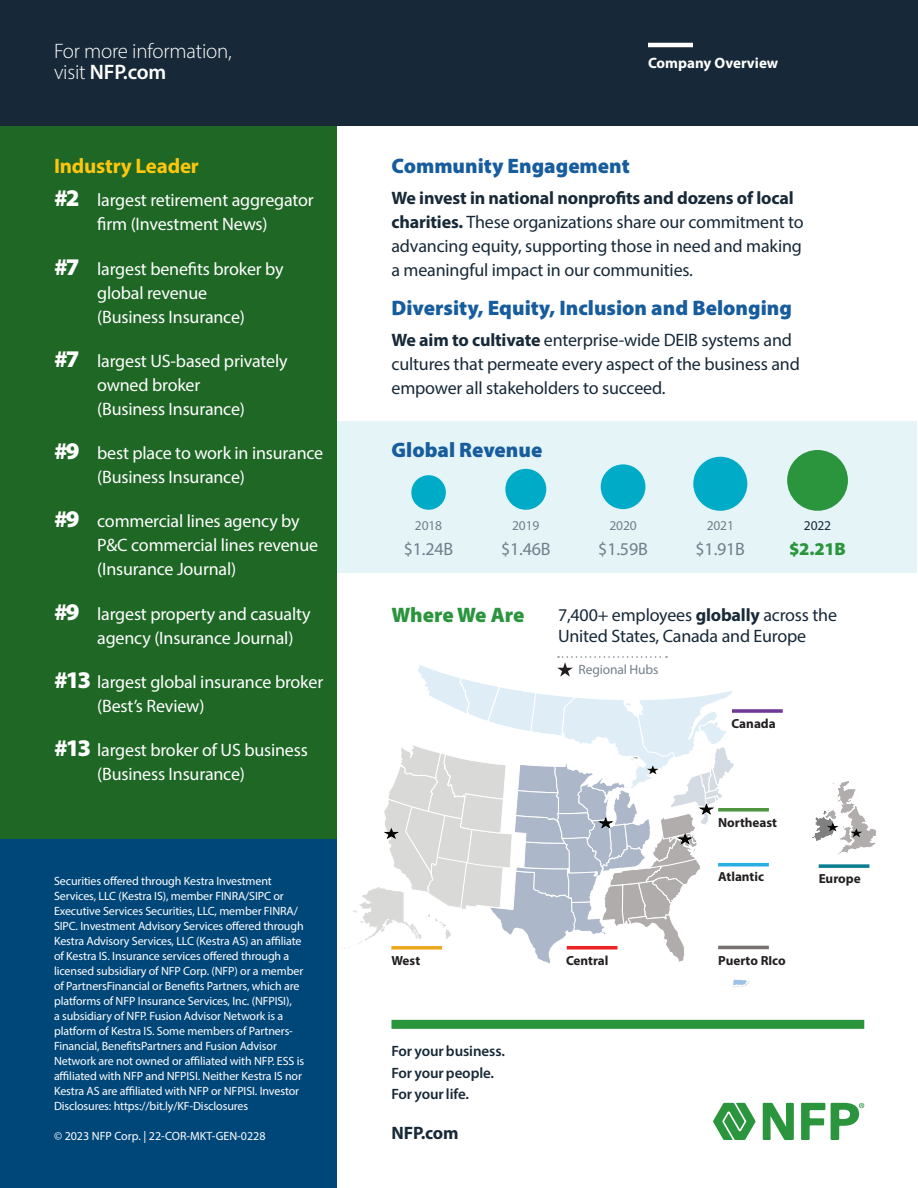
<style>
.page{position:relative;width:918px;height:1188px;background:#fff}
.page>*{position:absolute;margin:0;border:0;box-sizing:border-box;transform-origin:0 0}
.Subhead1{font:900 21px "Myriad Pro";color:#175d9e}
.Text1{font:300 21px/21px "Myriad Pro";letter-spacing:-.01em;color:#fff}
.Text1-2{font:900 21px "Myriad Pro";color:#175d9e}
.Pullquote{font:700 21px "Myriad Pro";letter-spacing:-.01em;color:#fec60d}
.Subhead1-2{font:900 21px "Myriad Pro";letter-spacing:-.01em;color:#2b953e}
.Rankings{font:18px/24px "Myriad Pro";letter-spacing:-.01em;color:#fff}
.Subhead1-3{font:18px/24px "Myriad Pro";letter-spacing:-.01em;color:#172938}
.Text1-3{font:18px/21px "Myriad Pro";letter-spacing:-.01em;color:#172938}
.Text1-4{font:18px "Myriad Pro";letter-spacing:-.01em;color:#727f8a}
.t1{font:700 18px "Myriad Pro";letter-spacing:-.01em;color:#172938}
.Text1-5{font:900 18px "Myriad Pro";color:#2b953e}
.t2{font:600 15px "Myriad Pro";letter-spacing:-.005em;color:#172938}
.t3{font:700 15px "Myriad Pro";color:#fff}
.Text1-6{font:13.5px "Myriad Pro";letter-spacing:-.01em;color:#727f8a}
.Text1-7{font:13.5px "Myriad Pro";color:#172938}
.t4{font:700 13.2px "Myriad Pro";color:#231f20}
.Text1-8{font:12px/15px "Myriad Pro";letter-spacing:-.01em;color:#fff}
.s1{font-weight:600}
.s2{font-weight:900;font-size:24px}
.s3{font-weight:700}
</style>
<div class="page">
<svg style="left:819px;top:864px;width:50px;height:4px"></svg>
<svg style="left:812px;top:781px;width:65px;height:74px"></svg>
<div style="left:0;top:421px;width:338px;height:767px;background:#004779"></div>
<div style="left:338px;top:421px;width:579px;height:152px;background:#e4f4f7"></div>
<div style="left:0;top:0;width:918px;height:126px;background:#172938"></div>
<svg style="left:713px;top:1103px;width:43px;height:37px"></svg>
<svg style="left:801px;top:1103px;width:24px;height:37px"></svg>
<svg style="left:763px;top:1103px;width:31px;height:37px"></svg>
<svg style="left:831px;top:1103px;width:33px;height:37px"></svg>
<hr style="left:648px;top:43px;width:45px;height:4px;background:#fff">
<div style="left:392px;top:1020px;width:472px;height:9px;background:#2b953e"></div>
<div style="left:0;top:126px;width:338px;height:712px;background:#1e6725"></div>
<div style="left:411px;top:475px;width:35px;height:35px;background:#00abc8;border-radius:50%"></div>
<div style="left:505px;top:469px;width:41px;height:41px;background:#00abc8;border-radius:50%"></div>
<div style="left:601px;top:464px;width:44px;height:45px;background:#00abc8;border-radius:50%"></div>
<div style="left:693px;top:457px;width:54px;height:54px;background:#00abc8;border-radius:50%"></div>
<div style="left:787px;top:450px;width:61px;height:61px;background:#2b953e;border-radius:50%"></div>
<svg style="left:344px;top:656px;width:439px;height:331px"></svg>
<p class="Text1" style="left:54px;top:40px;width:179px">For more information, visit <span class="s1">NFP.com</span></p>
<p class="Pullquote" style="left:54px;top:152px;width:146px">Industry Leader</p>
<p class="Rankings" style="left:54px;top:188px;width:261px;text-align:center"><span class="s2">#2</span> largest retirement aggregator firm (Investment News)</p>
<p class="Rankings" style="left:97px;top:256px;width:188px;text-indent:-43px"><span class="s2">#7</span> largest benefits broker by global revenue<br>(Business Insurance)</p>
<p class="Rankings" style="left:97px;top:348px;width:192px;text-indent:-43px"><span class="s2">#7</span> largest US-based privately owned broker<br>(Business Insurance)</p>
<p class="Rankings" style="left:97px;top:441px;width:228px;text-indent:-43px"><span class="s2">#9</span> best place to work in insurance (Business Insurance)</p>
<p class="Rankings" style="left:97px;top:509px;width:223px;text-indent:-43px"><span class="s2">#9</span> commercial lines agency by<br>P&amp;C commercial lines revenue (Insurance Journal)</p>
<p class="Rankings" style="left:97px;top:601px;width:215px;text-indent:-43px"><span class="s2">#9</span> largest property and casualty agency (Insurance Journal)</p>
<p class="Rankings" style="left:97px;top:669px;width:228px;text-indent:-43px"><span class="s2">#13</span> largest global insurance broker (Best’s Review)</p>
<p class="Rankings" style="left:97px;top:738px;width:212px;text-indent:-43px"><span class="s2">#13</span> largest broker of US business (Business Insurance)</p>
<p class="Text1-8" style="left:54px;top:874px;width:252px">Securities offered through Kestra Investment Services, LLC (Kestra IS), member FINRA/SIPC or Executive Services Securities, LLC, member FINRA/ SIPC. Investment Advisory Services offered through Kestra Advisory Services, LLC (Kestra AS) an affiliate of Kestra IS. Insurance services offered through a licensed subsidiary of NFP Corp. (NFP) or a member of PartnersFinancial or Benefits Partners, which are platforms of NFP Insurance Services, Inc. (NFPISI),<br>a subsidiary of NFP. Fusion Advisor Network is a platform of Kestra IS. Some members of Partners-Financial, BenefitsPartners and Fusion Advisor Network are not owned or affiliated with NFP. ESS is affiliated with NFP and NFPISI. Neither Kestra IS nor Kestra AS are affiliated with NFP or NFPISI. Investor Disclosures: https://bit.ly/KF-Disclosures</p>
<p class="Text1-8" style="left:54px;top:1128px;width:213px">© 2023 NFP Corp. | 22-COR-MKT-GEN-0228</p>
<p class="t3" style="left:648px;top:53px;width:132px">Company Overview</p>
<p class="Text1-2" style="left:392px;top:152px;width:240px">Community Engagement</p>
<p class="Subhead1-3" style="left:392px;top:186px;width:414px"><span class="s3">We invest in national nonprofits and dozens of local charities.</span> These organizations share our commitment to advancing equity, supporting those in need and making a meaningful impact in our communities.</p>
<p class="Subhead1" style="left:392px;top:294px;width:402px">Diversity, Equity, Inclusion and Belonging</p>
<p class="Subhead1-3" style="left:392px;top:327px;width:410px"><span class="s3">We aim to cultivate</span> enterprise-wide DEIB systems and cultures that permeate every aspect of the business and empower all stakeholders to succeed.</p>
<p class="Subhead1" style="left:392px;top:436px;width:152px">Global Revenue</p>
<p class="Text1-6" style="left:415px;top:517px;width:29px">2018</p>
<p class="Text1-4" style="left:404px;top:538px;width:51px">$1.24B</p>
<p class="Text1-6" style="left:512px;top:517px;width:29px">2019</p>
<p class="Text1-4" style="left:501px;top:538px;width:51px">$1.46B</p>
<p class="Text1-6" style="left:609px;top:517px;width:29px">2020</p>
<p class="Text1-4" style="left:598px;top:538px;width:51px">$1.59B</p>
<p class="Text1-6" style="left:707px;top:517px;width:29px">2021</p>
<p class="Text1-4" style="left:696px;top:538px;width:51px">$1.91B</p>
<p class="Text1-7" style="left:804px;top:517px;width:29px">2022</p>
<p class="Text1-5" style="left:789px;top:537px;width:58px">$2.21B</p>
<p class="Subhead1-2" style="left:392px;top:601px;width:134px">Where We Are</p>
<p class="Text1-3" style="left:558px;top:604px;width:281px">7,400+ employees <span class="s3">globally</span> across the<br>United States, Canada and Europe</p>
<p class="Text1-6" style="left:579px;top:661px;width:81px">Regional Hubs</p>
<p class="t4" style="left:732px;top:715px;width:46px">Canada</p>
<p class="t4" style="left:718px;top:814px;width:61px">Northeast</p>
<p class="t4" style="left:718px;top:868px;width:47px">Atlantic</p>
<p class="t4" style="left:819px;top:870px;width:44px">Europe</p>
<p class="t4" style="left:391px;top:952px;width:30px">West</p>
<p class="t4" style="left:566px;top:952px;width:44px">Central</p>
<p class="t4" style="left:718px;top:952px;width:69px">Puerto RIco</p>
<p class="t2" style="left:392px;top:1042px;width:115px">For your business.</p>
<p class="t2" style="left:392px;top:1063px;width:104px">For your people.</p>
<p class="t2" style="left:392px;top:1085px;width:79px">For your life.</p>
<p class="t1" style="left:392px;top:1121px;width:69px">NFP.com</p>
</div>
